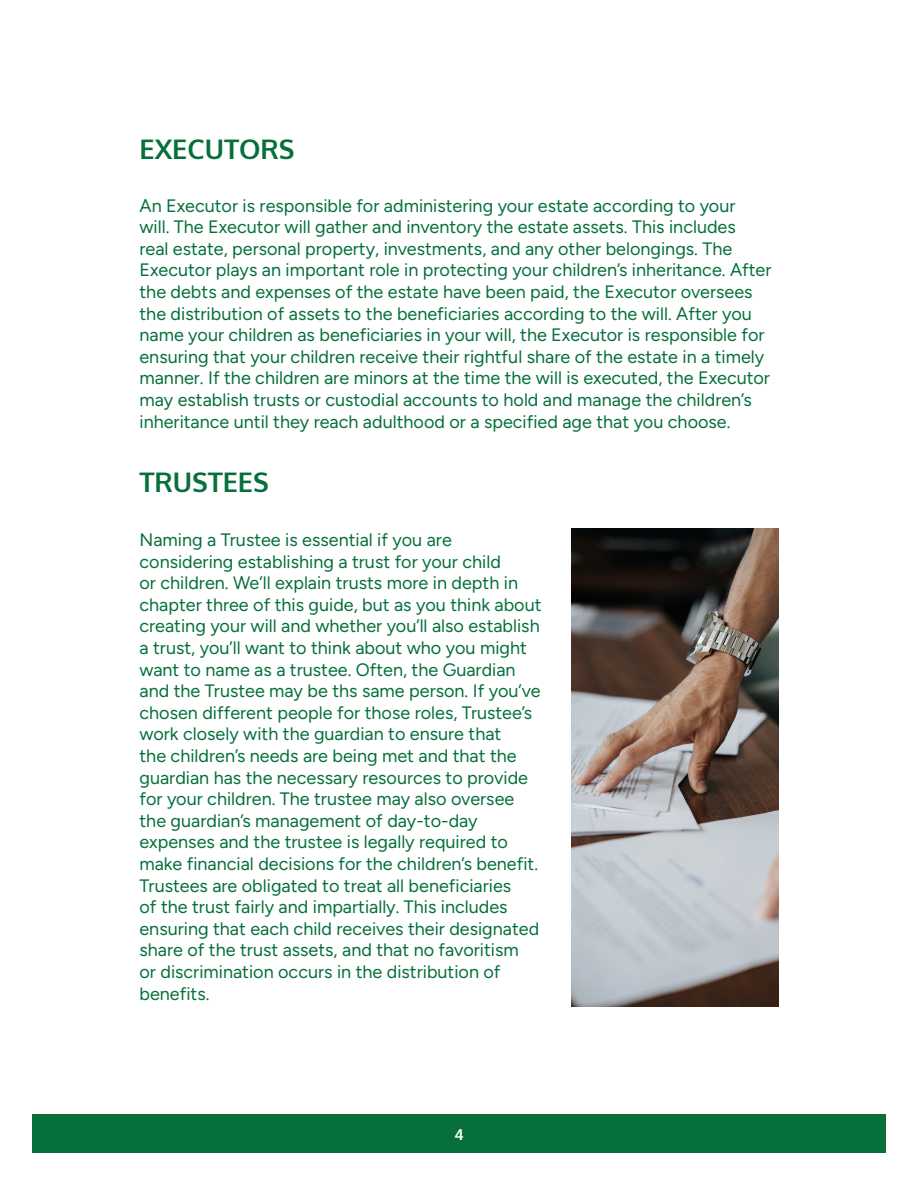
<style>
.page{position:relative;width:918px;height:1188px;background:#fff}
.page>*{position:absolute;margin:0;border:0;box-sizing:border-box;transform-origin:0 0}
.t1{font:700 27px "Oxygen";color:#066f3a}
.t2{font:300 18px/21.6px "Figtree";color:#05703b}
.t3{font:700 15px "Oxygen";color:#fff}
</style>
<div class="page">
<div style="left:32px;top:1115px;width:854px;height:38px;background:#066f3a"></div>
<img style="left:572px;top:529px;width:207px;height:478px">
<h1 class="t1" style="left:140px;top:132px;width:157px">EXECUTORS</h1>
<p class="t2" style="left:140px;top:195px;width:634px">An Executor is responsible for administering your estate according to your<br>will. The Executor will gather and inventory the estate assets. This includes<br>real estate, personal property, investments, and any other belongings. The Executor plays an important role in protecting your children’s inheritance. After the debts and expenses of the estate have been paid, the Executor oversees the distribution of assets to the beneficiaries according to the will. After you name your children as beneficiaries in your will, the Executor is responsible for ensuring that your children receive their rightful share of the estate in a timely manner. If the children are minors at the time the will is executed, the Executor may establish trusts or custodial accounts to hold and manage the children’s inheritance until they reach adulthood or a specified age that you choose.</p>
<h1 class="t1" style="left:140px;top:466px;width:131px">TRUSTEES</h1>
<p class="t2" style="left:140px;top:529px;width:404px">Naming a Trustee is essential if you are considering establishing a trust for your child<br>or children. We’ll explain trusts more in depth in chapter three of this guide, but as you think about creating your will and whether you’ll also establish a trust, you’ll want to think about who you might want to name as a trustee. Often, the Guardian and the Trustee may be ths same person. If you’ve chosen different people for those roles, Trustee’s work closely with the guardian to ensure that<br>the children’s needs are being met and that the guardian has the necessary resources to provide for your children. The trustee may also oversee the guardian’s management of day-to-day expenses and the trustee is legally required to make financial decisions for the children’s benefit.<br>Trustees are obligated to treat all beneficiaries<br>of the trust fairly and impartially. This includes ensuring that each child receives their designated share of the trust assets, and that no favoritism<br>or discrimination occurs in the distribution of benefits.</p>
<p class="t3" style="left:454px;top:1125px;width:11px">4</p>
</div>
